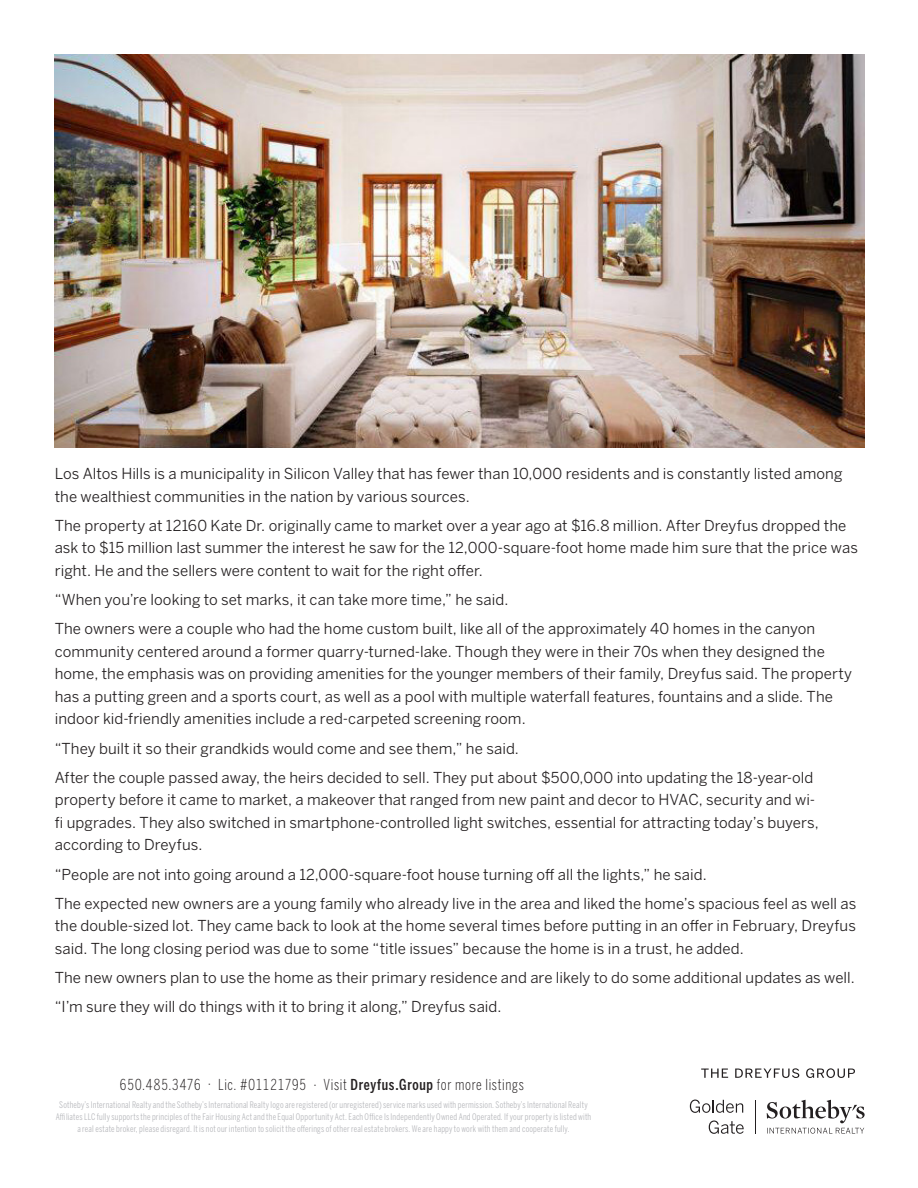
<style>
.page{position:relative;width:918px;height:1188px;background:#fff}
.page>*{position:absolute;margin:0;border:0;box-sizing:border-box;transform-origin:0 0}
.t1{font:15px/22.5px "Benton Sans";letter-spacing:.005em;color:#231f20}
.t2{font:300 15px "Benton Sans Compressed";letter-spacing:.035em;color:#231f20}
.t3{font:9px/12px "Benton Sans Compressed";letter-spacing:.02em;color:#b6b7bb;text-align:center}
.s1{font-weight:500}
</style>
<div class="page">
<hr style="left:755px;top:1100px;width:1px;height:34px;background:#231f20">
<svg style="left:767px;top:1100px;width:98px;height:34px"></svg>
<svg style="left:690px;top:1100px;width:53px;height:13px"></svg>
<svg style="left:709px;top:1121px;width:35px;height:13px"></svg>
<svg style="left:701px;top:1069px;width:27px;height:9px"></svg>
<svg style="left:735px;top:1068px;width:64px;height:10px"></svg>
<svg style="left:806px;top:1068px;width:49px;height:10px"></svg>
<img style="left:55px;top:54px;width:810px;height:393px">
<p class="t1" style="left:55px;top:463px;width:789px">Los Altos Hills is a municipality in Silicon Valley that has fewer than 10,000 residents and is constantly listed among the wealthiest communities in the nation by various sources.</p>
<p class="t1" style="left:55px;top:514px;width:805px">The property at 12160 Kate Dr. originally came to market over a year ago at $16.8 million. After Dreyfus dropped the ask to $15 million last summer the interest he saw for the 12,000-square-foot home made him sure that the price was right. He and the sellers were content to wait for the right offer.</p>
<p class="t1" style="left:55px;top:589px;width:455px">“When you’re looking to set marks, it can take more time,” he said.</p>
<p class="t1" style="left:55px;top:618px;width:799px">The owners were a couple who had the home custom built, like all of the approximately 40 homes in the canyon community centered around a former quarry-turned-lake. Though they were in their 70s when they designed the home, the emphasis was on providing amenities for the younger members of their family, Dreyfus said. The property has a putting green and a sports court, as well as a pool with multiple waterfall features, fountains and a slide. The indoor kid-friendly amenities include a red-carpeted screening room.</p>
<p class="t1" style="left:55px;top:737px;width:466px">“They built it so their grandkids would come and see them,” he said.</p>
<p class="t1" style="left:55px;top:766px;width:766px">After the couple passed away, the heirs decided to sell. They put about $500,000 into updating the 18-year-old property before it came to market, a makeover that ranged from new paint and decor to HVAC, security and wi&shy;fi upgrades. They also switched in smartphone-controlled light switches, essential for attracting today’s buyers, according to Dreyfus.</p>
<p class="t1" style="left:55px;top:863px;width:653px">“People are not into going around a 12,000-square-foot house turning off all the lights,” he said.</p>
<p class="t1" style="left:55px;top:892px;width:803px;text-align:justify">The expected new owners are a young family who already live in the area and liked the home’s spacious feel as well as the double-sized lot. They came back to look at the home several times before putting in an offer in February, Dreyfus said. The long closing period was due to some “title issues” because the home is in a trust, he added.</p>
<p class="t1" style="left:55px;top:967px;width:802px">The new owners plan to use the home as their primary residence and are likely to do some additional updates as well.</p>
<p class="t1" style="left:55px;top:996px;width:448px">“I’m sure they will do things with it to bring it along,” Dreyfus said.</p>
<p class="t2" style="left:119px;top:1075px;width:406px">650.485.3476 · Lic. #01121795 · Visit <span class="s1">Dreyfus.Group</span> for more listings</p>
<p class="t3" style="left:56px;top:1099px;width:537px">Sotheby’s International Realty and the Sotheby’s International Realty logo are registered (or unregistered) service marks used with permission. Sotheby’s International Realty<br>Affiliates LLC fully supports the principles of the Fair Housing Act and the Equal Opportunity Act. Each Office Is Independently Owned And Operated. If your property is listed with a real estate broker, please disregard. It is not our intention to solicit the offerings of other real estate brokers. We are happy to work with them and cooperate fully.</p>
</div>
